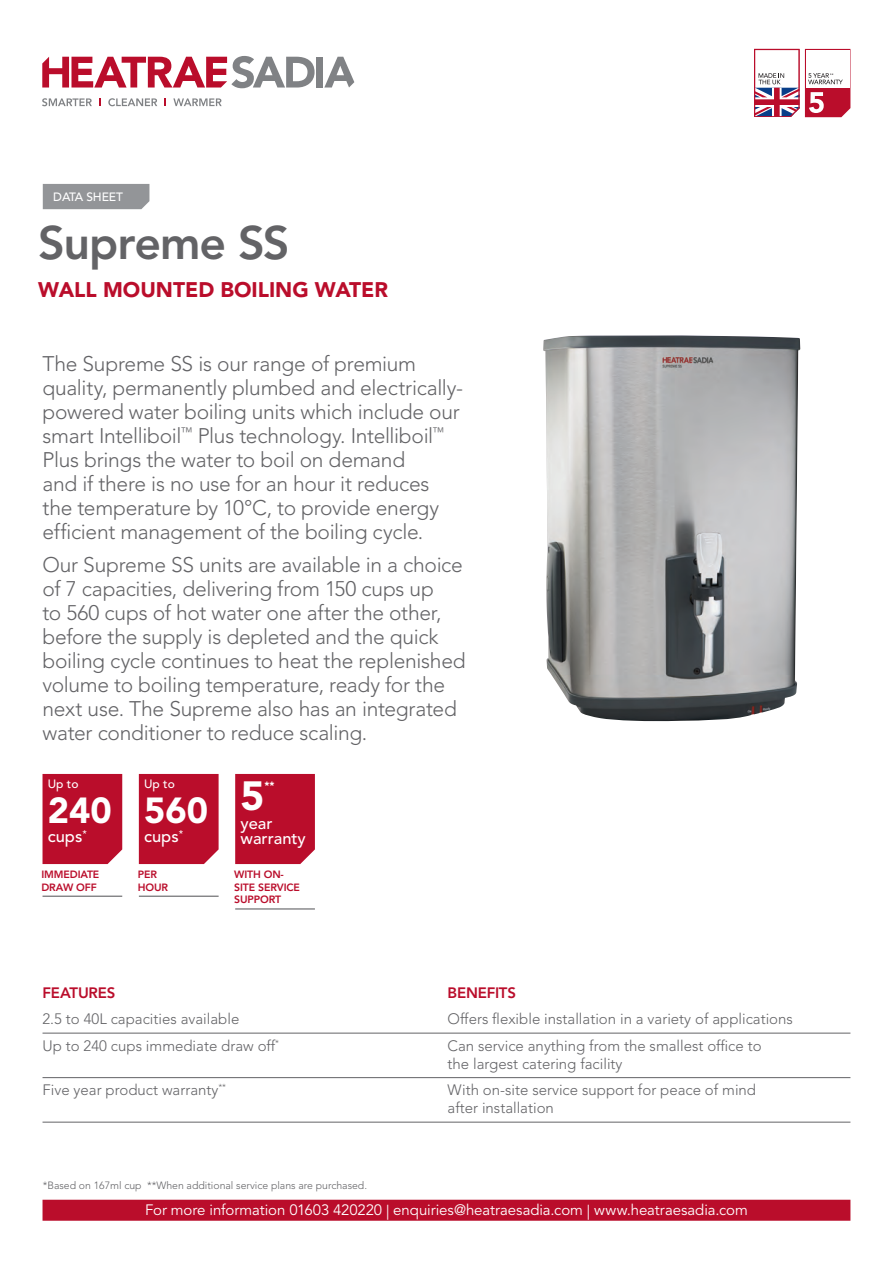
<style>
.page{position:relative;width:893px;height:1263px;background:#fff}
.page>*{position:absolute;margin:0;border:0;box-sizing:border-box;transform-origin:0 0}
.t1{font:800 46.5px "Avenir LT Std";letter-spacing:-.02em;color:#636366}
.t2{font:900 40.5px "Avenir LT Std";color:#fff}
.t3{font:900 36px "Avenir LT Std";color:#fff}
.t4{font:300 21px/24px "Avenir LT Std";letter-spacing:-.015em;color:#636366}
.t5{font:900 21px "Avenir LT Std";color:#ba0d2b}
.t6{font:500 16.5px/15px "Avenir LT Std";color:#fff}
.t7{font:300 15px/18px "Avenir LT Std";color:#636366}
.t8{font:15px "Avenir LT Std";letter-spacing:-.005em;color:#fff}
.t9{font:800 15px "Avenir LT Std";letter-spacing:-.015em;color:#ba0d2b}
.t10{font:500 12px "Avenir LT Std";letter-spacing:-.01em;color:#fff}
.t11{font:300 10.5px "Avenir LT Std";color:#636366}
.t12{font:800 10.5px/12.6px "Avenir LT Std";letter-spacing:-.01em;color:#ba0d2b}
.t13{font:900 10.5px "Avenir LT Std";color:#fff}
</style>
<div class="page">
<img style="left:543px;top:335px;width:257px;height:387px">
<hr style="left:43px;top:1033px;width:807px;height:1px;background:#636366">
<hr style="left:43px;top:1077px;width:807px;height:1px;background:#636366">
<hr style="left:43px;top:1122px;width:807px;height:1px;background:#636366">
<div style="left:43px;top:1200px;width:807px;height:21px;background:#ba0d2b"></div>
<div style="left:43px;top:184px;width:106px;height:25px;background:#939598"></div>
<svg style="left:42px;top:98px;width:50px;height:8px"></svg>
<svg style="left:99px;top:98px;width:2px;height:8px"></svg>
<svg style="left:108px;top:98px;width:49px;height:8px"></svg>
<svg style="left:173px;top:98px;width:49px;height:8px"></svg>
<svg style="left:42px;top:56px;width:273px;height:32px"></svg>
<div style="left:316px;top:57px;width:7px;height:31px;background:#808285"></div>
<svg style="left:324px;top:57px;width:30px;height:31px"></svg>
<svg style="left:754px;top:49px;width:96px;height:68px"></svg>
<div style="left:43px;top:774px;width:79px;height:90px;background:#ba0d2b"></div>
<div style="left:139px;top:774px;width:80px;height:90px;background:#ba0d2b"></div>
<div style="left:235px;top:774px;width:80px;height:90px;background:#ba0d2b"></div>
<hr style="left:43px;top:896px;width:79px;height:1px;background:#636366">
<hr style="left:139px;top:896px;width:80px;height:1px;background:#636366">
<hr style="left:235px;top:908px;width:80px;height:1px;background:#636366">
<p class="t10" style="left:53px;top:190px;width:71px">DATA SHEET</p>
<h1 class="t1" style="left:38px;top:216px;width:253px">Supreme SS</h1>
<p class="t5" style="left:38px;top:277px;width:351px">WALL MOUNTED BOILING WATER</p>
<p class="t4" style="left:43px;top:352px;width:422px">The Supreme SS is our range of premium quality, permanently plumbed and electrically&shy;powered water boiling units which include our smart Intelliboil<sup>™</sup> Plus technology. Intelliboil<sup>™ </sup>Plus brings the water to boil on demand<br>and if there is no use for an hour it reduces the temperature by 10°C, to provide energy efficient management of the boiling cycle.</p>
<p class="t4" style="left:43px;top:552px;width:425px">Our Supreme SS units are available in a choice of 7 capacities, delivering from 150 cups up<br>to 560 cups of hot water one after the other, before the supply is depleted and the quick boiling cycle continues to heat the replenished volume to boiling temperature, ready for the next use. The Supreme also has an integrated water conditioner to reduce scaling.</p>
<p class="t10" style="left:48px;top:777px;width:32px">Up to</p>
<h3 class="t3" style="left:48px;top:788px;width:65px">240</h3>
<p class="t6" style="left:48px;top:829px;width:40px">cups<sup>*</sup></p>
<p class="t10" style="left:144px;top:777px;width:32px">Up to</p>
<h3 class="t3" style="left:144px;top:788px;width:65px">560</h3>
<p class="t6" style="left:144px;top:829px;width:40px">cups<sup>*</sup></p>
<p class="t12" style="left:41px;top:868px;width:59px">IMMEDIATE<br>DRAW OFF</p>
<p class="t12" style="left:138px;top:868px;width:32px">PER<br>HOUR</p>
<h2 class="t2" style="left:240px;top:771px;width:25px">5</h2>
<p class="t13" style="left:264px;top:779px;width:12px">**</p>
<p class="t6" style="left:240px;top:816px;width:67px">year warranty</p>
<p class="t12" style="left:234px;top:868px;width:67px">WITH ON-<br>SITE SERVICE<br>SUPPORT</p>
<p class="t9" style="left:43px;top:984px;width:75px">FEATURES</p>
<p class="t9" style="left:448px;top:984px;width:70px">BENEFITS</p>
<p class="t7" style="left:43px;top:1010px;width:198px">2.5 to 40L capacities available</p>
<p class="t7" style="left:448px;top:1010px;width:347px">Offers flexible installation in a variety of applications</p>
<p class="t7" style="left:43px;top:1037px;width:238px">Up to 240 cups immediate draw off<sup>*</sup></p>
<p class="t7" style="left:448px;top:1037px;width:316px">Can service anything from the smallest office to the largest catering facility</p>
<p class="t7" style="left:43px;top:1081px;width:185px">Five year product warranty<sup>**</sup></p>
<p class="t7" style="left:448px;top:1081px;width:310px">With on-site service support for peace of mind after installation</p>
<p class="t11" style="left:43px;top:1179px;width:326px">*Based on 167ml cup **When additional service plans are purchased.</p>
<p class="t8" style="left:145px;top:1201px;width:604px">For more information 01603 420220 | enquiries@heatraesadia.com | www.heatraesadia.com</p>
</div>
